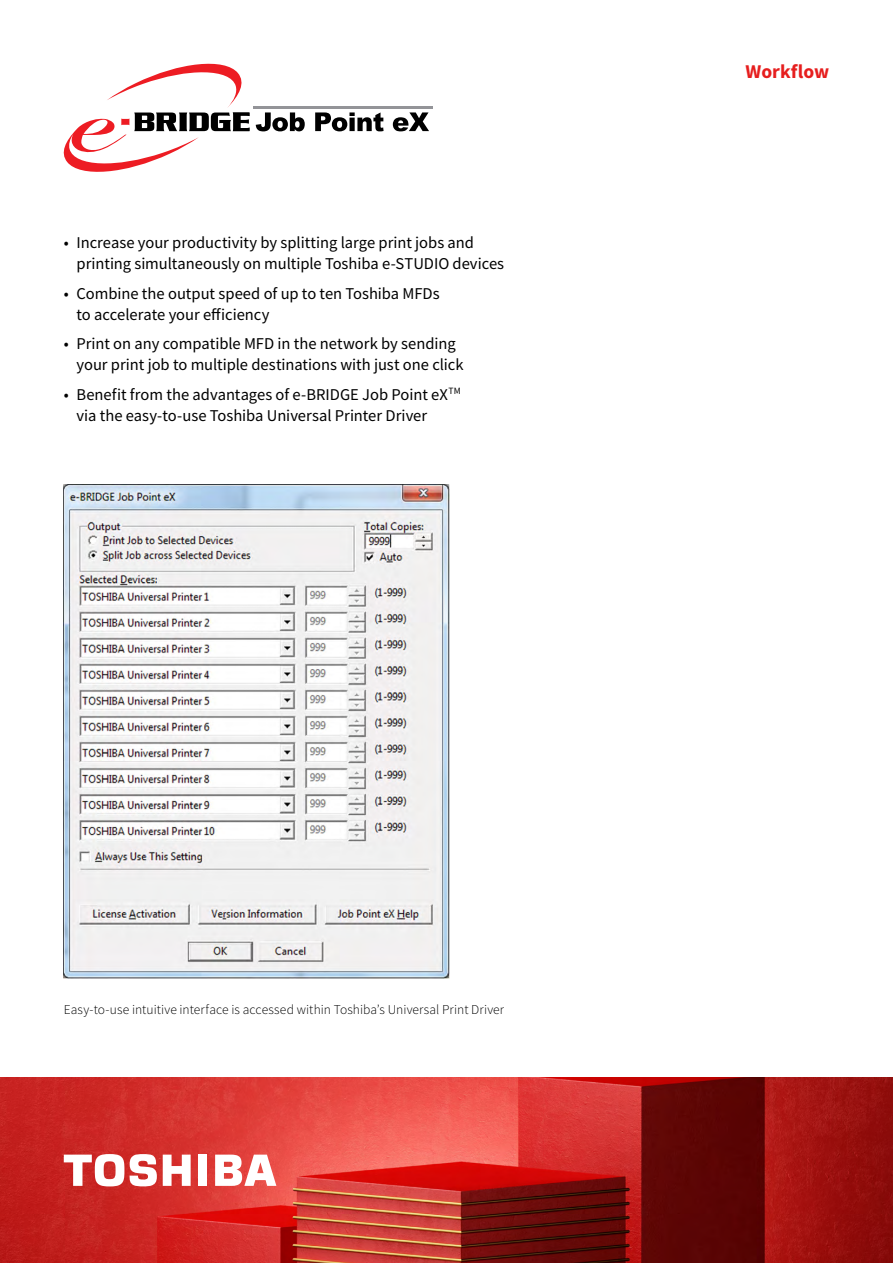
<style>
.page{position:relative;width:893px;height:1263px;background:#fff}
.page>*{position:absolute;margin:0;border:0;box-sizing:border-box;transform-origin:0 0}
.t1{font:700 19.5px "Toshiba Sans";color:#e61e1e}
.t2{font:16.5px/21px "Toshiba Sans";color:#000}
.t3{font:300 13.5px "Toshiba Sans";letter-spacing:.005em;color:#000}
</style>
<div class="page">
<img style="left:0;top:1077px;width:893px;height:186px">
<svg style="left:64px;top:1154px;width:60px;height:32px"></svg>
<div style="left:198px;top:1154px;width:9px;height:32px;background:#fff"></div>
<svg style="left:163px;top:1154px;width:28px;height:32px"></svg>
<svg style="left:215px;top:1154px;width:61px;height:32px"></svg>
<svg style="left:130px;top:1154px;width:27px;height:33px"></svg>
<hr style="left:253px;top:106px;width:180px;height:3px;background:#939498">
<svg style="left:64px;top:64px;width:185px;height:108px"></svg>
<svg style="left:256px;top:112px;width:49px;height:19px"></svg>
<svg style="left:315px;top:112px;width:69px;height:19px"></svg>
<svg style="left:393px;top:112px;width:36px;height:19px"></svg>
<img style="left:64px;top:484px;width:386px;height:494px">
<p class="t2" style="left:77px;top:232px;width:429px;text-indent:-13px">• Increase your productivity by splitting large print jobs and printing simultaneously on multiple Toshiba e-STUDIO devices</p>
<p class="t2" style="left:77px;top:282px;width:365px;text-indent:-13px">• Combine the output speed of up to ten Toshiba MFDs to accelerate your efficiency</p>
<p class="t2" style="left:77px;top:333px;width:389px;text-indent:-13px">• Print on any compatible MFD in the network by sending your print job to multiple destinations with just one click</p>
<p class="t2" style="left:77px;top:383px;width:386px;text-indent:-13px">• Benefit from the advantages of e-BRIDGE Job Point eX<sup>TM </sup>via the easy-to-use Toshiba Universal Printer Driver</p>
<p class="t3" style="left:64px;top:1001px;width:442px">Easy-to-use intuitive interface is accessed within Toshiba’s Universal Print Driver</p>
<p class="t1" style="left:746px;top:59px;width:85px">Workflow</p>
</div>
